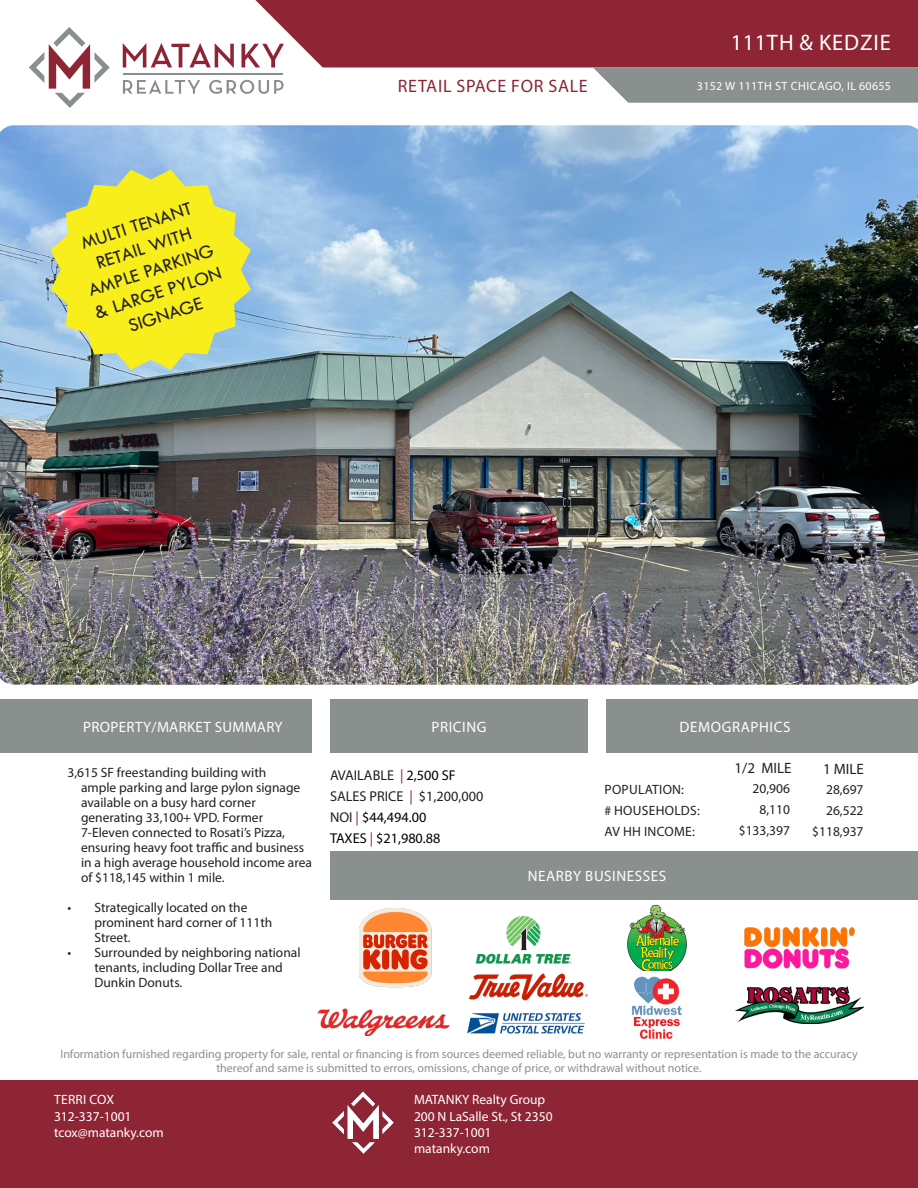
<style>
.page{position:relative;width:918px;height:1188px;background:#fff}
.page>*{position:absolute;margin:0;border:0;box-sizing:border-box;transform-origin:0 0}
.t1{font:22.5px "Myriad Pro";letter-spacing:.04em;color:#fff}
.t2{font:19.5px/23.4px "Tw Cen";color:#231f20;text-align:center}
.t3{font:18px "Myriad Pro";letter-spacing:.04em;color:#8e2535}
.t4{font:15px "Myriad Pro";letter-spacing:.04em;color:#fff}
.t5{font:15px "Myriad Pro";letter-spacing:.02em;color:#fff}
.t6{font:15px "Myriad Pro";color:#231f20}
.t7{font:14.25px "Myriad Pro";color:#231f20}
.t8{font:14.25px "Myriad Pro";color:#000}
.t9{font:13.5px/15px "Myriad Pro";color:#231f20}
.t10{font:13.5px "Myriad Pro";color:#fff}
.t11{font:13.5px "Myriad Pro";letter-spacing:.02em;color:#231f20}
.t12{font:13.5px "Myriad Pro";letter-spacing:.02em;color:#fff}
.t13{font:12px/14.4px "Myriad Pro";color:#8a908d;text-align:center}
.t14{font:12px "Myriad Pro";letter-spacing:.025em;color:#fff}
.s1{color:#8e2535}
.s2{color:#000}
.s3{color:#231f20}
</style>
<div class="page">
<svg style="left:29px;top:27px;width:81px;height:81px"></svg>
<svg style="left:123px;top:80px;width:77px;height:14px"></svg>
<svg style="left:209px;top:80px;width:75px;height:14px"></svg>
<svg style="left:123px;top:43px;width:111px;height:25px"></svg>
<svg style="left:241px;top:44px;width:14px;height:23px"></svg>
<hr style="left:123px;top:73px;width:160px;height:1px;background:#898f8c">
<div style="left:255px;top:0;width:663px;height:68px;background:#8e2535"></div>
<svg style="left:593px;top:68px;width:325px;height:35px;background:#919794"></svg>
<div style="left:0;top:699px;width:312px;height:54px;background:#8a908d"></div>
<div style="left:606px;top:699px;width:312px;height:54px;background:#8a908d"></div>
<div style="left:330px;top:699px;width:258px;height:54px;background:#8a908d"></div>
<div style="left:0;top:1081px;width:918px;height:107px;background:#8e2535"></div>
<img style="left:475px;top:915px;width:97px;height:49px">
<img style="left:317px;top:1008px;width:133px;height:27px">
<div style="left:330px;top:851px;width:588px;height:49px;background:#8a908d"></div>
<img style="left:627px;top:905px;width:60px;height:66px">
<img style="left:467px;top:1013px;width:118px;height:21px">
<img style="left:359px;top:908px;width:73px;height:80px">
<img style="left:744px;top:927px;width:111px;height:42px">
<img style="left:631px;top:976px;width:51px;height:63px">
<img style="left:735px;top:986px;width:129px;height:37px">
<img style="left:468px;top:974px;width:120px;height:27px">
<img style="left:0;top:125px;width:918px;height:560px">
<img style="left:332px;top:1091px;width:62px;height:63px">
<svg style="left:51px;top:170px;width:200px;height:200px;background:#dbdf52"></svg>
<p class="t2" style="left:70px;top:235px;width:134px;rotate:-18deg">MULTI TENANT<br>RETAIL WITH<br>AMPLE PARKING &amp; LARGE PYLON<br>SIGNAGE</p>
<p class="t3" style="left:398px;top:75px;width:192px">RETAIL SPACE FOR SALE</p>
<p class="t1" style="left:731px;top:28px;width:161px">111TH &amp; KEDZIE</p>
<p class="t14" style="left:697px;top:79px;width:196px">3152 W 111TH ST CHICAGO, IL 60655</p>
<p class="t5" style="left:83px;top:718px;width:201px">PROPERTY/MARKET SUMMARY</p>
<p class="t4" style="left:431px;top:718px;width:57px">PRICING</p>
<p class="t4" style="left:680px;top:718px;width:112px">DEMOGRAPHICS</p>
<p class="t9" style="left:81px;top:765px;width:232px;text-indent:-14px">3,615 SF freestanding building with<br>ample parking and large pylon signage available on a busy hard corner generating 33,100+ VPD. Former 7-Eleven connected to Rosati’s Pizza, ensuring heavy foot traffic and business in a high average household income area of $118,145 within 1 mile.</p>
<p class="t9" style="left:94px;top:900px;width:179px;text-indent:-27px">• Strategically located on the prominent hard corner of 111th<br>Street.</p>
<p class="t9" style="left:94px;top:945px;width:208px;text-indent:-27px">• Surrounded by neighboring national tenants, including Dollar Tree and<br>Dunkin Donuts.</p>
<p class="t7" style="left:330px;top:766px;width:127px">AVAILABLE <span class="s1">|</span> <span class="s2">2,500 SF</span></p>
<p class="t7" style="left:330px;top:787px;width:155px">SALES PRICE <span class="s1">|</span> $1,200,000</p>
<p class="t8" style="left:330px;top:808px;width:98px"><span class="s3">NOI</span> <span class="s1">|</span> $44,494.00</p>
<p class="t8" style="left:330px;top:829px;width:112px">TAXES <span class="s1">|</span> $21,980.88</p>
<p class="t11" style="left:605px;top:781px;width:81px">POPULATION:</p>
<p class="t11" style="left:604px;top:802px;width:97px"># HOUSEHOLDS:</p>
<p class="t11" style="left:605px;top:823px;width:92px">AV HH INCOME:</p>
<p class="t4" style="left:528px;top:867px;width:140px">NEARBY BUSINESSES</p>
<p class="t6" style="left:735px;top:759px;width:58px">1/2 MILE</p>
<p class="t9" style="left:753px;top:781px;width:39px">20,906</p>
<p class="t9" style="left:760px;top:802px;width:32px">8,110</p>
<p class="t9" style="left:739px;top:823px;width:53px">$133,397</p>
<p class="t6" style="left:823px;top:760px;width:42px">1 MILE</p>
<p class="t9" style="left:826px;top:782px;width:39px">28,697</p>
<p class="t9" style="left:826px;top:803px;width:39px">26,522</p>
<p class="t9" style="left:812px;top:824px;width:53px">$118,937</p>
<p class="t13" style="left:60px;top:1046px;width:799px">Information furnished regarding property for sale, rental or financing is from sources deemed reliable, but no warranty or representation is made to the accuracy thereof and same is submitted to errors, omissions, change of price, or withdrawal without notice.</p>
<p class="t12" style="left:54px;top:1092px;width:62px">TERRI COX</p>
<p class="t10" style="left:54px;top:1108px;width:79px">312-337-1001</p>
<p class="t10" style="left:54px;top:1124px;width:111px">tcox@matanky.com</p>
<p class="t10" style="left:414px;top:1092px;width:133px">MATANKY Realty Group</p>
<p class="t10" style="left:414px;top:1108px;width:140px">200 N LaSalle St., St 2350</p>
<p class="t10" style="left:414px;top:1124px;width:79px">312-337-1001</p>
<p class="t10" style="left:414px;top:1140px;width:77px">matanky.com</p>
</div>
